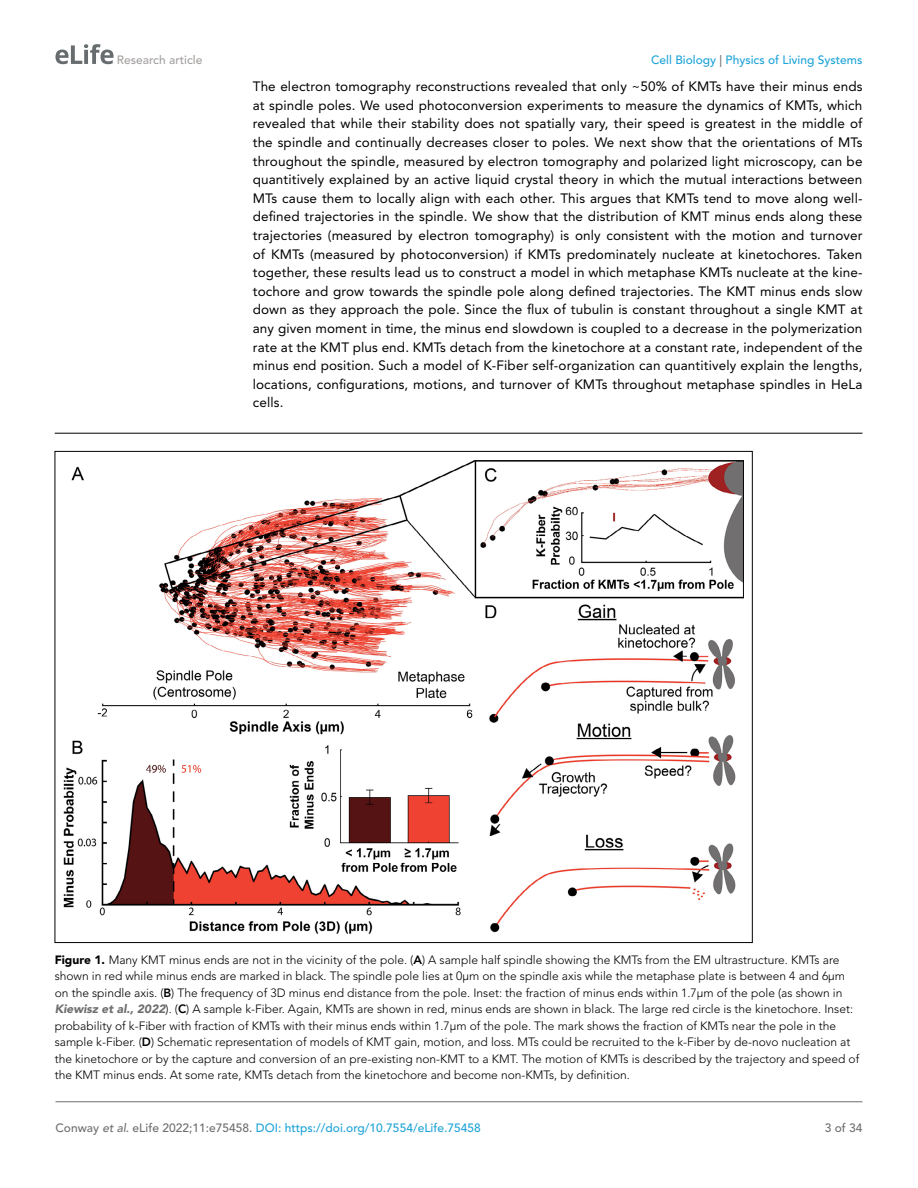
<style>
.page{position:relative;width:918px;height:1188px;background:#fff}
.page>*{position:absolute;margin:0;border:0;box-sizing:border-box;transform-origin:0 0}
.t1{font:13.5px/18.6px "Avenir LT Std";letter-spacing:.01em;color:#000;text-align:justify}
.t2{font:300 12px/16.5px "Avenir LT Std";color:#000}
.t3{font:500 12px "Avenir LT Std";color:#1ea4d7}
.t4{font:500 12px "Avenir LT Std";color:#a3a09f}
.t5{font:500 12px "Avenir LT Std";color:#6e6e70}
.s1{color:#6e6e70}
.s2{font-weight:900}
.s3{font-weight:800}
.s4{font-weight:900;font-style:italic;color:#6e6e70}
.s5{font-style:italic;color:#6e6e70}
</style>
<div class="page">
<svg style="left:55px;top:44px;width:59px;height:20px"></svg>
<hr style="left:56px;top:1101px;width:806px;height:1px;background:#6e6e70">
<hr style="left:55px;top:433px;width:807px;height:1px;background:#000">
<img style="left:64px;top:460px;width:679px;height:474px">
<p class="t4" style="left:117px;top:53px;width:87px">Research article</p>
<p class="t3" style="left:651px;top:53px;width:213px">Cell Biology <span class="s1">|</span> Physics of Living Systems</p>
<p class="t1" style="left:253px;top:77px;width:611px">The electron tomography reconstructions revealed that only ~50% of KMTs have their minus ends at spindle poles. We used photoconversion experiments to measure the dynamics of KMTs, which revealed that while their stability does not spatially vary, their speed is greatest in the middle of the spindle and continually decreases closer to poles. We next show that the orientations of MTs throughout the spindle, measured by electron tomography and polarized light microscopy, can be quantitively explained by an active liquid crystal theory in which the mutual interactions between MTs cause them to locally align with each other. This argues that KMTs tend to move along well&shy;defined trajectories in the spindle. We show that the distribution of KMT minus ends along these trajectories (measured by electron tomography) is only consistent with the motion and turnover of KMTs (measured by photoconversion) if KMTs predominately nucleate at kinetochores. Taken together, these results lead us to construct a model in which metaphase KMTs nucleate at the kine&shy;tochore and grow towards the spindle pole along defined trajectories. The KMT minus ends slow down as they approach the pole. Since the flux of tubulin is constant throughout a single KMT at any given moment in time, the minus end slowdown is coupled to a decrease in the polymerization rate at the KMT plus end. KMTs detach from the kinetochore at a constant rate, independent of the minus end position. Such a model of K-Fiber self-organization can quantitively explain the lengths, locations, configurations, motions, and turnover of KMTs throughout metaphase spindles in HeLa cells.</p>
<p class="t2" style="left:55px;top:951px;width:806px"><span class="s2">Figure 1.</span> Many KMT minus ends are not in the vicinity of the pole. (<span class="s3">A</span>) A sample half spindle showing the KMTs from the EM ultrastructure. KMTs are shown in red while minus ends are marked in black. The spindle pole lies at 0µm on the spindle axis while the metaphase plate is between 4 and 6µm on the spindle axis. (<span class="s3">B</span>) The frequency of 3D minus end distance from the pole. Inset: the fraction of minus ends within 1.7µm of the pole (as shown in <span class="s4">Kiewisz et al., 2022</span>). (<span class="s3">C</span>) A sample k-Fiber. Again, KMTs are shown in red, minus ends are shown in black. The large red circle is the kinetochore. Inset: probability of k-Fiber with fraction of KMTs with their minus ends within 1.7µm of the pole. The mark shows the fraction of KMTs near the pole in the sample k-Fiber. (<span class="s3">D</span>) Schematic representation of models of KMT gain, motion, and loss. MTs could be recruited to the k-Fiber by de-novo nucleation at the kinetochore or by the capture and conversion of an pre-existing non-KMT to a KMT. The motion of KMTs is described by the trajectory and speed of the KMT minus ends. At some rate, KMTs detach from the kinetochore and become non-KMTs, by definition.</p>
<p class="t3" style="left:56px;top:1121px;width:427px"><span class="s1">Conway</span> <span class="s5">et al</span><span class="s1">. eLife 2022;11:e75458.</span> DOI: https://doi.org/10.7554/eLife.75458</p>
<p class="t5" style="left:825px;top:1121px;width:39px">3 of 34</p>
</div>
